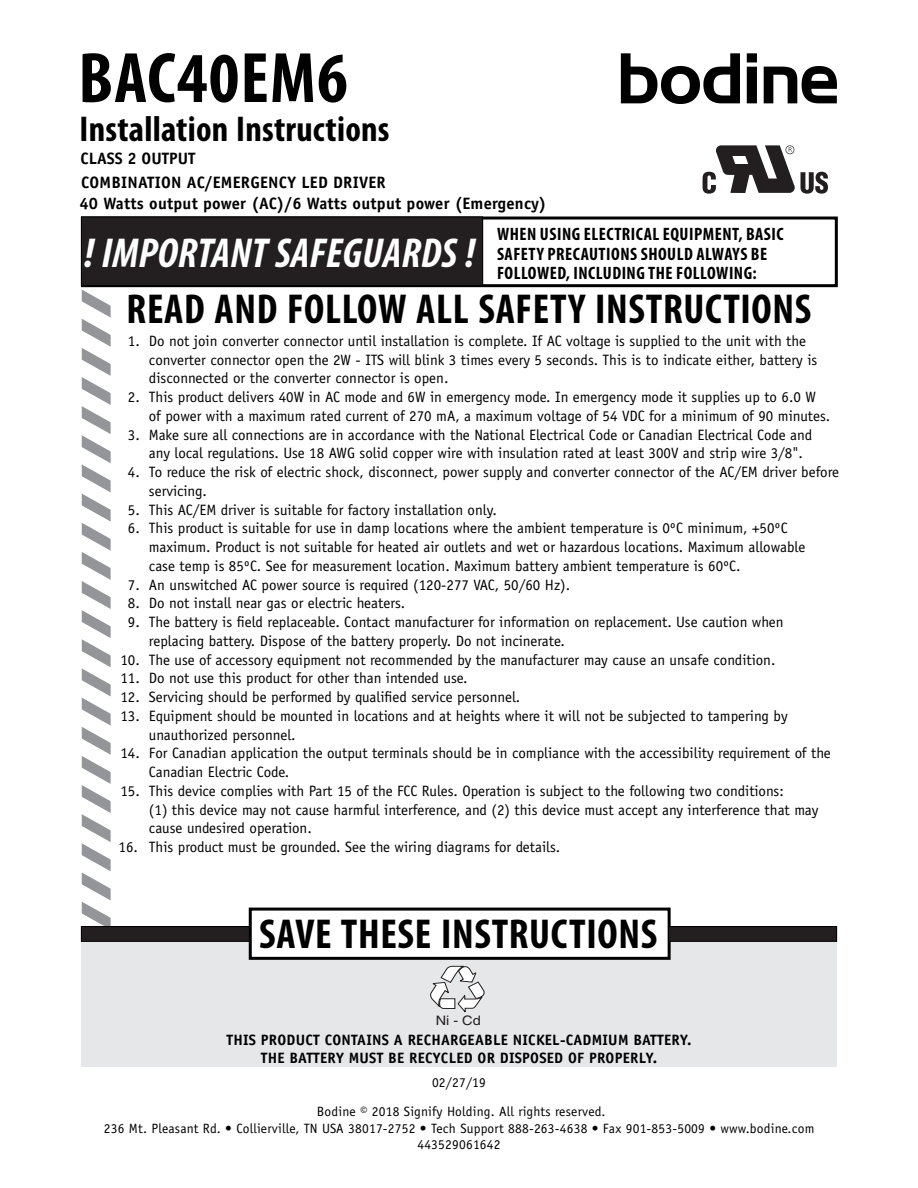
<style>
.page{position:relative;width:918px;height:1188px;background:#fff}
.page>*{position:absolute;margin:0;border:0;box-sizing:border-box;transform-origin:0 0}
.MODEL{font:700 condensed 72px "Myriad Pro";letter-spacing:.015em;color:#000}
.t1{font:700 condensed 42px "Myriad Pro";letter-spacing:.015em;color:#000}
.Important_SafeGuar{font:italic 700 condensed 42px "Myriad Pro";letter-spacing:.005em;color:#fff}
.Installation_Instruc{font:700 condensed 36px "Myriad Pro";letter-spacing:.01em;color:#000}
.Warning{font:700 condensed 18px "Myriad Pro";letter-spacing:.03em;color:#000}
.Model_Description{font:700 16.5px "Officina Sans";letter-spacing:.015em;color:#000}
.Patent_Number{font:700 16.5px "Officina Sans";color:#000}
.Safety_Instructions{font:15px/18.8px "Officina Sans";color:#000}
.Recycle_-_Battery{font:700 15px "Officina Sans";letter-spacing:.015em;color:#000}
.Address{font:13.5px/16.2px "Officina Sans";letter-spacing:.015em;color:#000;text-align:center}
.t2{font:13.05px "Helvetica";color:#231f20;scale:1.11 1}
</style>
<div class="page">
<svg style="left:83px;top:290px;width:26px;height:636px"></svg>
<div style="left:80px;top:280px;width:32px;height:651px;border:2px solid #fff"></div>
<div style="left:81px;top:217px;width:757px;height:70px;background:#fff;border:3px solid #000"></div>
<div style="left:81px;top:217px;width:402px;height:69px;background:#231f20"></div>
<div style="left:81px;top:217px;width:402px;height:69px;border:1px solid #000"></div>
<div style="left:81px;top:926px;width:756px;height:141px;background:#e6e7e9"></div>
<div style="left:249px;top:908px;width:422px;height:52px;background:#fff;border:3px solid #000"></div>
<div style="left:81px;top:927px;width:168px;height:14px;background:#231f20"></div>
<div style="left:81px;top:926px;width:169px;height:16px;border:1px solid #000"></div>
<div style="left:669px;top:927px;width:168px;height:14px;background:#231f20"></div>
<div style="left:668px;top:926px;width:169px;height:16px;border:1px solid #000"></div>
<svg style="left:430px;top:966px;width:55px;height:47px"></svg>
<svg style="left:801px;top:172px;width:27px;height:22px"></svg>
<svg style="left:703px;top:145px;width:92px;height:49px"></svg>
<svg style="left:621px;top:53px;width:216px;height:51px"></svg>
<p class="MODEL" style="left:78px;top:38px;width:271px">BAC40EM6</p>
<p class="Installation_Instruc" style="left:80px;top:109px;width:312px">Installation Instructions</p>
<p class="Patent_Number" style="left:81px;top:148px;width:116px">CLASS 2 OUTPUT</p>
<p class="Model_Description" style="left:80px;top:194px;width:469px">40 Watts output power (AC)/6 Watts output power (Emergency)</p>
<p class="Model_Description" style="left:81px;top:173px;width:306px">COMBINATION AC/EMERGENCY LED DRIVER</p>
<p class="Important_SafeGuar" style="left:84px;top:230px;width:392px">! IMPORTANT SAFEGUARDS !</p>
<p class="Warning" style="left:497px;top:224px;width:288px">WHEN USING ELECTRICAL EQUIPMENT, BASIC</p>
<p class="Warning" style="left:497px;top:244px;width:272px">SAFETY PRECAUTIONS SHOULD ALWAYS BE</p>
<p class="Warning" style="left:497px;top:263px;width:261px">FOLLOWED, INCLUDING THE FOLLOWING:</p>
<p class="t1" style="left:127px;top:286px;width:686px">READ AND FOLLOW ALL SAFETY INSTRUCTIONS</p>
<p class="Safety_Instructions" style="left:149px;top:331px;width:670px;text-indent:-21px">1. Do not join converter connector until installation is complete. If AC voltage is supplied to the unit with the converter connector open the 2W - ITS will blink 3 times every 5 seconds. This is to indicate either, battery is disconnected or the converter connector is open.</p>
<p class="Safety_Instructions" style="left:149px;top:388px;width:683px;text-indent:-21px">2. This product delivers 40W in AC mode and 6W in emergency mode. In emergency mode it supplies up to 6.0 W of power with a maximum rated current of 270 mA, a maximum voltage of 54 VDC for a minimum of 90 minutes.</p>
<p class="Safety_Instructions" style="left:149px;top:425px;width:665px;text-indent:-21px">3. Make sure all connections are in accordance with the National Electrical Code or Canadian Electrical Code and any local regulations. Use 18 AWG solid copper wire with insulation rated at least 300V and strip wire 3/8".</p>
<p class="Safety_Instructions" style="left:149px;top:463px;width:692px;text-indent:-21px">4. To reduce the risk of electric shock, disconnect, power supply and converter connector of the AC/EM driver before servicing.</p>
<p class="Safety_Instructions" style="left:128px;top:500px;width:370px">5. This AC/EM driver is suitable for factory installation only.</p>
<p class="Safety_Instructions" style="left:149px;top:519px;width:658px;text-indent:-21px">6. This product is suitable for use in damp locations where the ambient temperature is 0ºC minimum, +50ºC maximum. Product is not suitable for heated air outlets and wet or hazardous locations. Maximum allowable case temp is 85ºC. See for measurement location. Maximum battery ambient temperature is 60ºC.</p>
<p class="Safety_Instructions" style="left:128px;top:575px;width:444px">7. An unswitched AC power source is required (120-277 VAC, 50/60 Hz).</p>
<p class="Safety_Instructions" style="left:128px;top:594px;width:279px">8. Do not install near gas or electric heaters.</p>
<p class="Safety_Instructions" style="left:149px;top:613px;width:636px;text-indent:-21px">9. The battery is field replaceable. Contact manufacturer for information on replacement. Use caution when replacing battery. Dispose of the battery properly. Do not incinerate.</p>
<p class="Safety_Instructions" style="left:120px;top:650px;width:657px">10. The use of accessory equipment not recommended by the manufacturer may cause an unsafe condition.</p>
<p class="Safety_Instructions" style="left:120px;top:669px;width:349px">11. Do not use this product for other than intended use.</p>
<p class="Safety_Instructions" style="left:120px;top:688px;width:401px">12. Servicing should be performed by qualified service personnel.</p>
<p class="Safety_Instructions" style="left:149px;top:706px;width:640px;text-indent:-28px">13. Equipment should be mounted in locations and at heights where it will not be subjected to tampering by unauthorized personnel.</p>
<p class="Safety_Instructions" style="left:149px;top:744px;width:683px;text-indent:-28px">14. For Canadian application the output terminals should be in compliance with the accessibility requirement of the<br>Canadian Electric Code.</p>
<p class="Safety_Instructions" style="left:149px;top:781px;width:671px;text-indent:-28px">15. This device complies with Part 15 of the FCC Rules. Operation is subject to the following two conditions:<br>(1) this device may not cause harmful interference, and (2) this device must accept any interference that may cause undesired operation.</p>
<p class="Safety_Instructions" style="left:119px;top:838px;width:443px">16. This product must be grounded. See the wiring diagrams for details.</p>
<p class="t1" style="left:259px;top:910px;width:400px">SAVE THESE INSTRUCTIONS</p>
<p class="t2" style="left:436px;top:1012px;width:42px">Ni - Cd</p>
<p class="Recycle_-_Battery" style="left:226px;top:1030px;width:467px">THIS PRODUCT CONTAINS A RECHARGEABLE NICKEL-CADMIUM BATTERY.</p>
<p class="Recycle_-_Battery" style="left:261px;top:1048px;width:398px">THE BATTERY MUST BE RECYCLED OR DISPOSED OF PROPERLY.</p>
<p class="Address" style="left:432px;top:1074px;width:55px">02/27/19</p>
<p class="Address" style="left:317px;top:1104px;width:290px">Bodine © 2018 Signify Holding. All rights reserved.</p>
<p class="Address" style="left:104px;top:1120px;width:712px">236 Mt. Pleasant Rd. • Collierville, TN USA 38017-2752 • Tech Support 888-263-4638 • Fax 901-853-5009 • www.bodine.com<br>443529061642</p>
</div>
